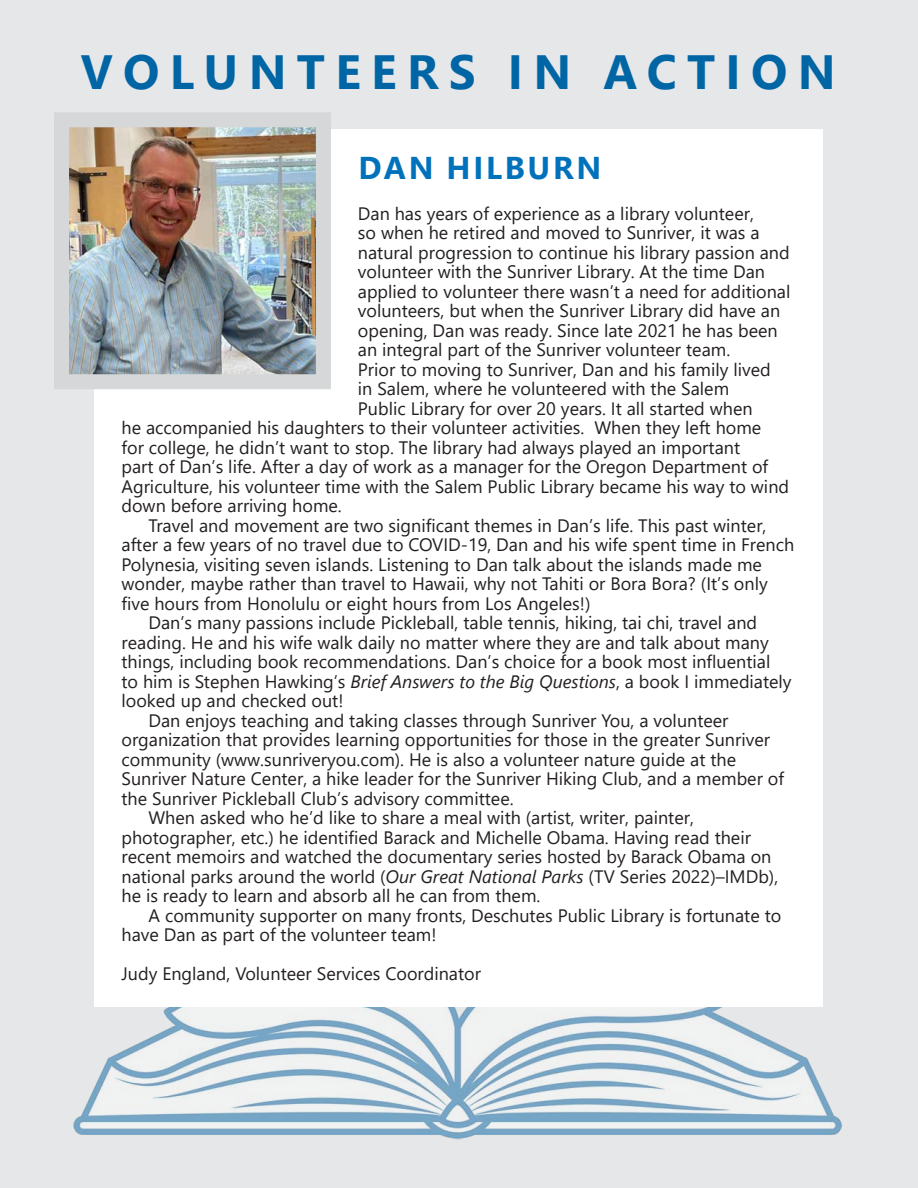
<style>
.page{position:relative;width:918px;height:1188px;background:#e6e7e8}
.page>*{position:absolute;margin:0;border:0;box-sizing:border-box;transform-origin:0 0}
.t1{font:700 48px "Segoe UI";letter-spacing:.215em;color:#0065a5}
.t2{font:700 31.5px "Segoe UI";letter-spacing:.085em;color:#0072bc}
.t3{font:18px "Segoe UI";color:#231f20}
.s1{font-style:italic}
</style>
<div class="page">
<img style="left:73px;top:1007px;width:769px;height:133px">
<div style="left:94px;top:129px;width:730px;height:878px;background:#fff"></div>
<img style="left:70px;top:128px;width:245px;height:245px">
<div style="left:54px;top:112px;width:277px;height:277px;border:15px solid #d5d7d8"></div>
<h1 class="t1" style="left:81px;top:27px;width:756px">VOLUNTEERS IN ACTION</h1>
<h2 class="t2" style="left:358px;top:138px;width:244px">DAN HILBURN</h2>
<p class="t3" style="left:358px;top:196px;width:398px">Dan has years of experience as a library volunteer,</p>
<p class="t3" style="left:358px;top:216px;width:403px">so when he retired and moved to Sunriver, it was a</p>
<p class="t3" style="left:358px;top:235px;width:433px">natural progression to continue his library passion and</p>
<p class="t3" style="left:358px;top:255px;width:409px">volunteer with the Sunriver Library. At the time Dan</p>
<p class="t3" style="left:358px;top:274px;width:434px">applied to volunteer there wasn’t a need for additional</p>
<p class="t3" style="left:358px;top:294px;width:424px">volunteers, but when the Sunriver Library did have an</p>
<p class="t3" style="left:358px;top:313px;width:421px">opening, Dan was ready. Since late 2021 he has been</p>
<p class="t3" style="left:358px;top:333px;width:374px">an integral part of the Sunriver volunteer team.</p>
<p class="t3" style="left:358px;top:352px;width:414px">Prior to moving to Sunriver, Dan and his family lived</p>
<p class="t3" style="left:358px;top:372px;width:373px">in Salem, where he volunteered with the Salem</p>
<p class="t3" style="left:358px;top:391px;width:396px">Public Library for over 20 years. It all started when</p>
<p class="t3" style="left:122px;top:411px;width:641px">he accompanied his daughters to their volunteer activities. When they left home</p>
<p class="t3" style="left:122px;top:430px;width:620px">for college, he didn’t want to stop. The library had always played an important</p>
<p class="t3" style="left:122px;top:450px;width:648px">part of Dan’s life. After a day of work as a manager for the Oregon Department of</p>
<p class="t3" style="left:122px;top:469px;width:669px">Agriculture, his volunteer time with the Salem Public Library became his way to wind</p>
<p class="t3" style="left:122px;top:489px;width:222px">down before arriving home.</p>
<p class="t3" style="left:149px;top:508px;width:620px">Travel and movement are two significant themes in Dan’s life. This past winter,</p>
<p class="t3" style="left:122px;top:528px;width:674px">after a few years of no travel due to COVID-19, Dan and his wife spent time in French</p>
<p class="t3" style="left:122px;top:547px;width:642px">Polynesia, visiting seven islands. Listening to Dan talk about the islands made me</p>
<p class="t3" style="left:122px;top:567px;width:648px">wonder, maybe rather than travel to Hawaii, why not Tahiti or Bora Bora? (It’s only</p>
<p class="t3" style="left:122px;top:586px;width:470px">five hours from Honolulu or eight hours from Los Angeles!)</p>
<p class="t3" style="left:149px;top:606px;width:610px">Dan’s many passions include Pickleball, table tennis, hiking, tai chi, travel and</p>
<p class="t3" style="left:122px;top:625px;width:649px">reading. He and his wife walk daily no matter where they are and talk about many</p>
<p class="t3" style="left:122px;top:645px;width:650px">things, including book recommendations. Dan’s choice for a book most influential</p>
<p class="t3" style="left:122px;top:664px;width:672px">to him is Stephen Hawking’s <span class="s1">Brief Answers to the Big Questions</span>, a book I immediately</p>
<p class="t3" style="left:122px;top:684px;width:224px">looked up and checked out!</p>
<p class="t3" style="left:149px;top:703px;width:582px">Dan enjoys teaching and taking classes through Sunriver You, a volunteer</p>
<p class="t3" style="left:122px;top:723px;width:650px">organization that provides learning opportunities for those in the greater Sunriver</p>
<p class="t3" style="left:122px;top:742px;width:616px">community (www.sunriveryou.com). He is also a volunteer nature guide at the</p>
<p class="t3" style="left:122px;top:762px;width:664px">Sunriver Nature Center, a hike leader for the Sunriver Hiking Club, and a member of</p>
<p class="t3" style="left:122px;top:781px;width:394px">the Sunriver Pickleball Club’s advisory committee.</p>
<p class="t3" style="left:149px;top:801px;width:547px">When asked who he’d like to share a meal with (artist, writer, painter,</p>
<p class="t3" style="left:122px;top:820px;width:631px">photographer, etc.) he identified Barack and Michelle Obama. Having read their</p>
<p class="t3" style="left:122px;top:840px;width:651px">recent memoirs and watched the documentary series hosted by Barack Obama on</p>
<p class="t3" style="left:122px;top:859px;width:658px">national parks around the world (<span class="s1">Our Great National Parks</span> (TV Series 2022)–IMDb),</p>
<p class="t3" style="left:122px;top:879px;width:420px">he is ready to learn and absorb all he can from them.</p>
<p class="t3" style="left:149px;top:898px;width:634px">A community supporter on many fronts, Deschutes Public Library is fortunate to</p>
<p class="t3" style="left:122px;top:918px;width:317px">have Dan as part of the volunteer team!</p>
<p class="t3" style="left:122px;top:957px;width:361px">Judy England, Volunteer Services Coordinator</p>
</div>
